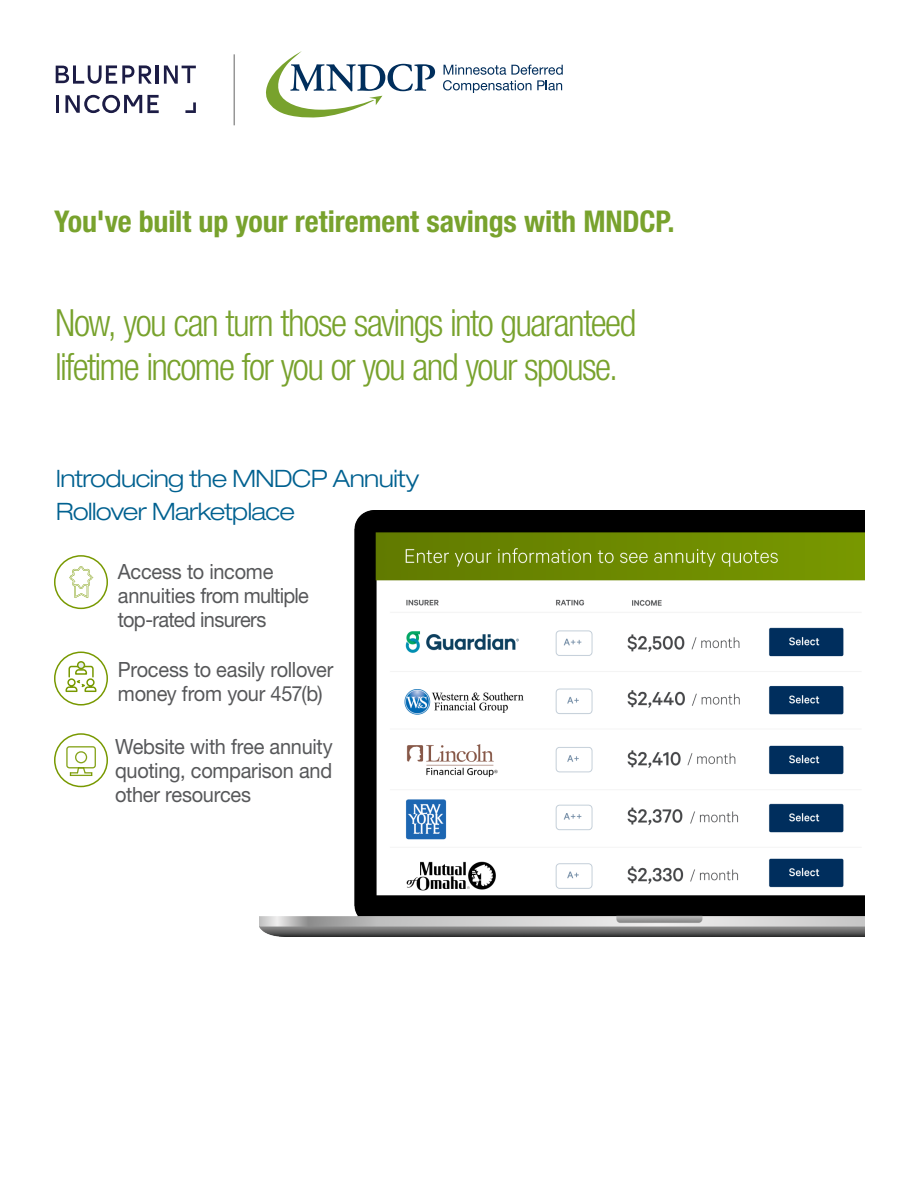
<style>
.page{position:relative;width:918px;height:1188px;background:#fff}
.page>*{position:absolute;margin:0;border:0;box-sizing:border-box;transform-origin:0 0}
.t1{font:300 condensed 37.5px/43.5px "Helvetica Neue LT Std";letter-spacing:-.04em;color:#78a22d}
.t2{font:700 condensed 30px "Helvetica Neue LT Std";letter-spacing:-.005em;color:#78a22d}
.t3{font:300 expanded 24px/33px "Helvetica Neue LT Std";letter-spacing:-.025em;color:#006190}
.body_copy{font:21px/24px "Helvetica Neue LT Std";letter-spacing:-.015em;color:#57585a;scale:.95 1}
</style>
<div class="page">
<img style="left:259px;top:510px;width:605px;height:426px">
<div style="left:54px;top:555px;width:54px;height:54px;border:2px solid #789900;border-radius:50%"></div>
<svg style="left:70px;top:566px;width:22px;height:32px"></svg>
<svg style="left:66px;top:746px;width:30px;height:30px"></svg>
<div style="left:54px;top:733px;width:54px;height:54px;border:2px solid #789900;border-radius:50%"></div>
<div style="left:54px;top:652px;width:54px;height:54px;border:2px solid #789900;border-radius:50%"></div>
<svg style="left:65px;top:665px;width:32px;height:28px"></svg>
<div style="left:78px;top:662px;width:6px;height:7px;background:#e8edf0;border-radius:50%"></div>
<div style="left:77px;top:661px;width:8px;height:8px;border:2px solid #789900;border-radius:50%"></div>
<svg style="left:185px;top:102px;width:11px;height:11px"></svg>
<svg style="left:56px;top:65px;width:96px;height:19px"></svg>
<hr style="left:155px;top:65px;width:4px;height:19px;background:#1c1c45">
<svg style="left:164px;top:65px;width:32px;height:19px"></svg>
<hr style="left:56px;top:95px;width:3px;height:18px;background:#1c1c45">
<svg style="left:65px;top:95px;width:94px;height:19px"></svg>
<hr style="left:234px;top:55px;width:1px;height:70px;background:#969696">
<svg style="left:266px;top:51px;width:169px;height:67px"></svg>
<svg style="left:443px;top:65px;width:120px;height:28px"></svg>
<p class="t2" style="left:54px;top:203px;width:622px">You've built up your retirement savings with MNDCP.</p>
<h1 class="t1" style="left:55px;top:301px;width:583px">Now, you can turn those savings into guaranteed lifetime income for you or you and your spouse.</h1>
<h1 class="t3" style="left:56px;top:461px;width:365px">Introducing the MNDCP Annuity<br>Rollover Marketplace</h1>
<p class="body_copy" style="left:118px;top:559px;width:203px">Access to income annuities from multiple top-rated insurers</p>
<p class="body_copy" style="left:118px;top:657px;width:228px">Process to easily rollover money from your 457(b)</p>
<p class="body_copy" style="left:115px;top:734px;width:231px;text-align:justify">Website with free annuity quoting, comparison and other resources</p>
</div>
